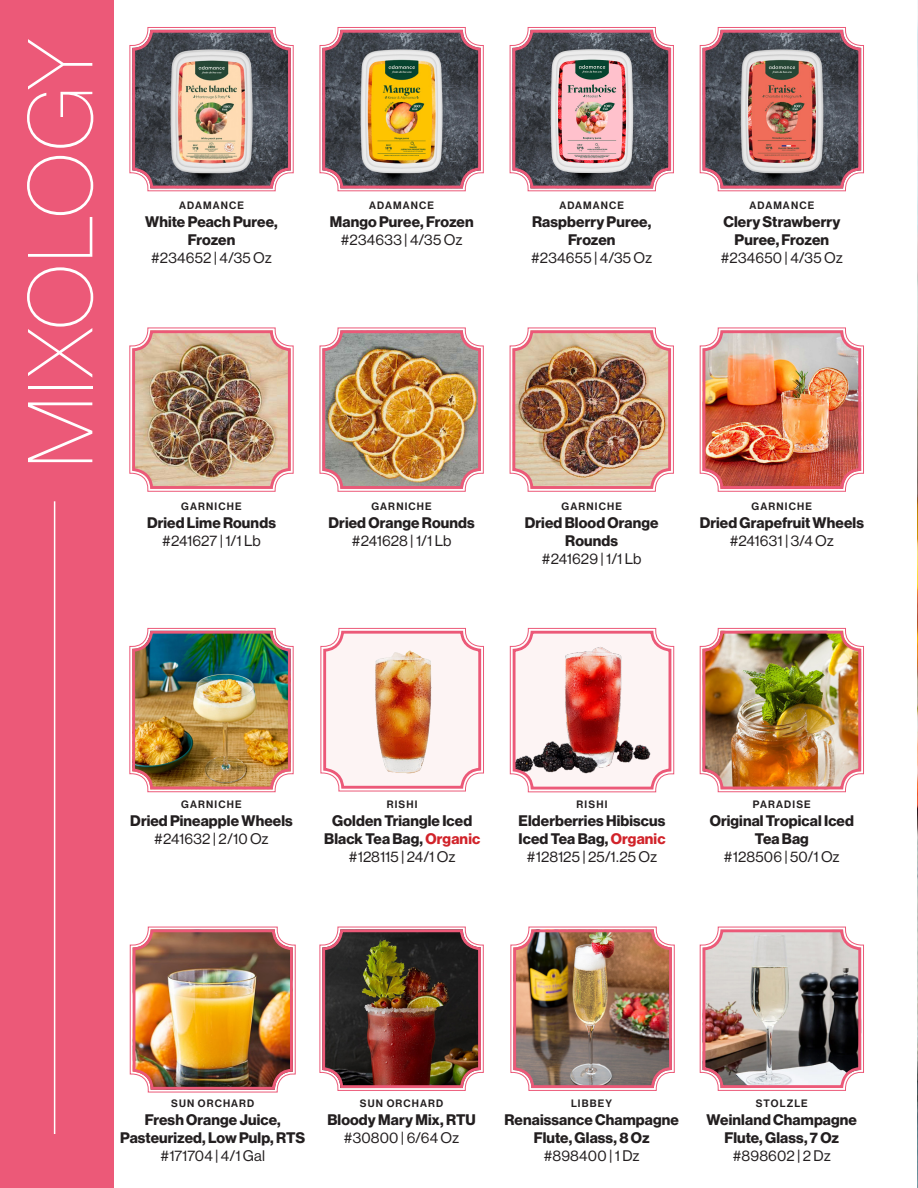
<style>
.page{position:relative;width:918px;height:1188px;background:#fff}
.page>*{position:absolute;margin:0;border:0;box-sizing:border-box;transform-origin:0 0}
.t1{font:90px "N Haas Grotesk DS Pro 25 Th";letter-spacing:.015em;color:#fff}
.t2{font:15px/18px "N Haas Grotesk DS Pro 75 Bd";letter-spacing:.01em;color:#231f20;text-align:center}
.t3{font:15px "N Haas Grotesk DS Pro 55 Rg";letter-spacing:.005em;color:#231f20}
.t4{font:10.5px "N Haas Grotesk DS Pro 65 Md";letter-spacing:.11em;color:#231f20}
.s1{color:#d1232a}
</style>
<div class="page">
<img style="left:917px;top:0;width:1px;height:1188px">
<div style="left:0;top:0;width:113px;height:1188px;background:#ec5978"></div>
<hr style="left:54px;top:501px;width:1px;height:633px;background:#fff">
<img style="left:129px;top:27px;width:165px;height:165px">
<div style="left:132px;top:30px;width:159px;height:158px;border:3px solid #ec5978;border-radius:18px"></div>
<img style="left:319px;top:27px;width:165px;height:165px">
<div style="left:322px;top:30px;width:159px;height:158px;border:3px solid #ec5978;border-radius:18px"></div>
<img style="left:509px;top:27px;width:165px;height:165px">
<div style="left:512px;top:30px;width:159px;height:158px;border:3px solid #ec5978;border-radius:18px"></div>
<img style="left:699px;top:27px;width:165px;height:165px">
<div style="left:703px;top:30px;width:158px;height:158px;border:3px solid #ec5978;border-radius:18px"></div>
<img style="left:129px;top:327px;width:165px;height:165px">
<div style="left:132px;top:330px;width:159px;height:159px;border:3px solid #ec5978;border-radius:18px"></div>
<img style="left:319px;top:327px;width:165px;height:165px">
<div style="left:322px;top:330px;width:159px;height:159px;border:3px solid #ec5978;border-radius:18px"></div>
<img style="left:509px;top:327px;width:165px;height:165px">
<div style="left:512px;top:330px;width:159px;height:159px;border:3px solid #ec5978;border-radius:18px"></div>
<img style="left:699px;top:327px;width:165px;height:165px">
<div style="left:703px;top:330px;width:158px;height:159px;border:3px solid #ec5978;border-radius:18px"></div>
<img style="left:129px;top:627px;width:165px;height:166px">
<div style="left:132px;top:631px;width:159px;height:158px;border:3px solid #ec5978;border-radius:18px"></div>
<img style="left:699px;top:627px;width:165px;height:166px">
<div style="left:703px;top:631px;width:158px;height:158px;border:3px solid #ec5978;border-radius:18px"></div>
<svg style="left:320px;top:627px;width:164px;height:165px"></svg>
<div style="left:323px;top:631px;width:158px;height:158px;border:3px solid #ec5978;border-radius:18px"></div>
<svg style="left:509px;top:627px;width:166px;height:166px"></svg>
<div style="left:513px;top:631px;width:158px;height:158px;border:3px solid #ec5978;border-radius:18px"></div>
<img style="left:319px;top:926px;width:165px;height:165px">
<div style="left:322px;top:929px;width:159px;height:159px;border:3px solid #ec5978;border-radius:18px"></div>
<img style="left:699px;top:926px;width:165px;height:165px">
<div style="left:703px;top:929px;width:158px;height:159px;border:3px solid #ec5978;border-radius:18px"></div>
<img style="left:510px;top:926px;width:165px;height:165px">
<div style="left:513px;top:929px;width:159px;height:159px;border:3px solid #ec5978;border-radius:18px"></div>
<img style="left:129px;top:926px;width:167px;height:167px">
<div style="left:133px;top:929px;width:160px;height:161px;border:3px solid #ec5978;border-radius:18px"></div>
<p class="t1" style="left:10px;top:468px;width:431px;rotate:-90deg">MIXOLOGY</p>
<p class="t4" style="left:179px;top:200px;width:66px">ADAMANCE</p>
<p class="t2" style="left:145px;top:213px;width:134px">White Peach Puree,<br>Frozen</p>
<p class="t3" style="left:151px;top:250px;width:122px">#234652 | 4/35 Oz</p>
<p class="t4" style="left:369px;top:200px;width:66px">ADAMANCE</p>
<p class="t2" style="left:330px;top:213px;width:145px">Mango Puree, Frozen</p>
<p class="t3" style="left:341px;top:232px;width:123px">#234633 | 4/35 Oz</p>
<p class="t4" style="left:559px;top:200px;width:66px">ADAMANCE</p>
<p class="t2" style="left:532px;top:213px;width:121px">Raspberry Puree,<br>Frozen</p>
<p class="t3" style="left:531px;top:250px;width:123px">#234655 | 4/35 Oz</p>
<p class="t4" style="left:749px;top:200px;width:66px">ADAMANCE</p>
<p class="t2" style="left:723px;top:213px;width:118px">Clery Strawberry<br>Puree, Frozen</p>
<p class="t3" style="left:721px;top:250px;width:123px">#234650 | 4/35 Oz</p>
<p class="t4" style="left:181px;top:500px;width:62px">GARNICHE</p>
<p class="t2" style="left:147px;top:514px;width:130px">Dried Lime Rounds</p>
<p class="t3" style="left:162px;top:532px;width:100px">#241627 | 1/1 Lb</p>
<p class="t4" style="left:371px;top:500px;width:62px">GARNICHE</p>
<p class="t2" style="left:329px;top:514px;width:148px">Dried Orange Rounds</p>
<p class="t3" style="left:352px;top:532px;width:101px">#241628 | 1/1 Lb</p>
<p class="t4" style="left:562px;top:500px;width:62px">GARNICHE</p>
<p class="t2" style="left:525px;top:514px;width:135px">Dried Blood Orange<br>Rounds</p>
<p class="t3" style="left:542px;top:550px;width:101px">#241629 | 1/1 Lb</p>
<p class="t4" style="left:752px;top:500px;width:62px">GARNICHE</p>
<p class="t2" style="left:700px;top:514px;width:166px">Dried Grapefruit Wheels</p>
<p class="t3" style="left:730px;top:532px;width:106px">#241631 | 3/4 Oz</p>
<p class="t4" style="left:181px;top:799px;width:62px">GARNICHE</p>
<p class="t2" style="left:130px;top:812px;width:164px">Dried Pineapple Wheels</p>
<p class="t3" style="left:154px;top:831px;width:116px">#241632 | 2/10 Oz</p>
<p class="t4" style="left:387px;top:799px;width:32px">RISHI</p>
<p class="t2" style="left:324px;top:812px;width:158px">Golden Triangle Iced<br>Black Tea Bag, <span class="s1">Organic</span></p>
<p class="t3" style="left:349px;top:849px;width:108px">#128115 | 24/1 Oz</p>
<p class="t4" style="left:577px;top:799px;width:32px">RISHI</p>
<p class="t2" style="left:518px;top:812px;width:149px;text-align:left">Elderberries Hibiscus<br>Iced Tea Bag, <span class="s1">Organic</span></p>
<p class="t3" style="left:527px;top:849px;width:132px">#128125 | 25/1.25 Oz</p>
<p class="t4" style="left:753px;top:799px;width:59px">PARADISE</p>
<p class="t2" style="left:710px;top:812px;width:146px">Original Tropical Iced<br>Tea Bag</p>
<p class="t3" style="left:724px;top:849px;width:117px">#128506 | 50/1 Oz</p>
<p class="t4" style="left:171px;top:1097px;width:85px">SUN ORCHARD</p>
<p class="t2" style="left:120px;top:1111px;width:187px">Fresh Orange Juice,<br>Pasteurized, Low Pulp, RTS</p>
<p class="t3" style="left:161px;top:1147px;width:106px">#171704 | 4/1 Gal</p>
<p class="t4" style="left:360px;top:1097px;width:85px">SUN ORCHARD</p>
<p class="t2" style="left:327px;top:1111px;width:150px">Bloody Mary Mix, RTU</p>
<p class="t3" style="left:344px;top:1129px;width:117px">#30800 | 6/64 Oz</p>
<p class="t4" style="left:571px;top:1097px;width:43px">LIBBEY</p>
<p class="t2" style="left:504px;top:1111px;width:176px">Renaissance Champagne<br>Flute, Glass, 8 Oz</p>
<p class="t3" style="left:544px;top:1147px;width:97px">#898400 | 1 Dz</p>
<p class="t4" style="left:756px;top:1097px;width:53px">STOLZLE</p>
<p class="t2" style="left:707px;top:1111px;width:152px">Weinland Champagne<br>Flute, Glass, 7 Oz</p>
<p class="t3" style="left:733px;top:1147px;width:99px">#898602 | 2 Dz</p>
</div>
